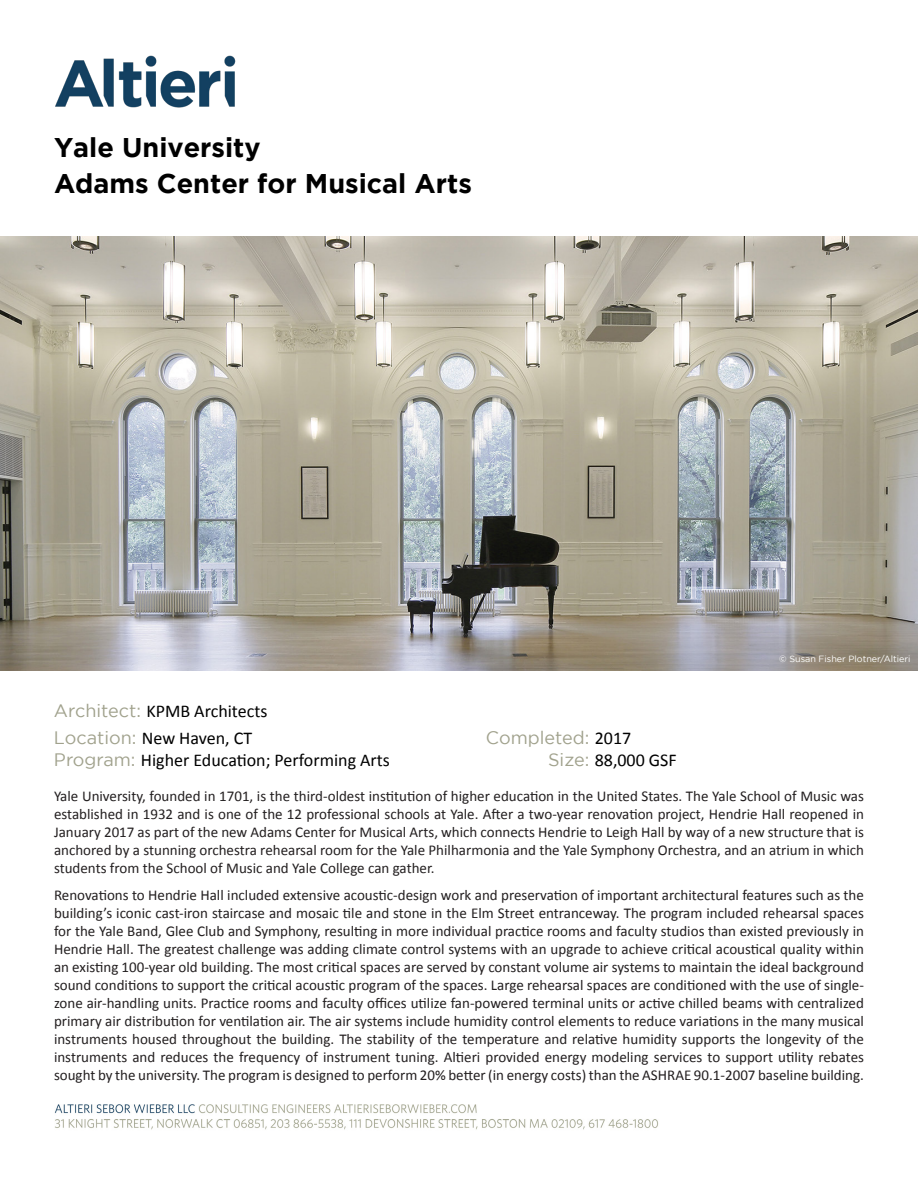
<style>
.page{position:relative;width:918px;height:1188px;background:#fff}
.page>*{position:absolute;margin:0;border:0;box-sizing:border-box;transform-origin:0 0}
.t1{font:700 27px "Gotham";color:#000}
.t2{font:18px "Calibri";color:#000}
.t3{font:18px "Gotham";color:#a1a28d}
.t4{font:15px/18px "Calibri";color:#231f20;text-align:justify}
.t5{font:9px "Gotham";color:#fff}
.s1{font-family:"Gotham";color:#a1a28d}
.s2{font-family:"Calibri";color:#000}
</style>
<div class="page">
<img style="left:54px;top:1105px;width:605px;height:25px">
<img style="left:0;top:236px;width:918px;height:434px">
<img style="left:55px;top:55px;width:180px;height:53px">
<p class="t1" style="left:54px;top:131px;width:208px">Yale University</p>
<p class="t1" style="left:54px;top:168px;width:419px">Adams Center for Musical Arts</p>
<p class="t2" style="left:54px;top:699px;width:215px"><span class="s1">Architect:</span> KPMB Architects</p>
<p class="t2" style="left:54px;top:726px;width:200px"><span class="s1">Location:</span> New Haven, CT</p>
<p class="t3" style="left:486px;top:728px;width:147px">Completed: <span class="s2">2017</span></p>
<p class="t2" style="left:54px;top:747px;width:337px"><span class="s1">Program:</span> Higher Education; Performing Arts</p>
<p class="t2" style="left:548px;top:747px;width:130px"><span class="s1">Size:</span> 88,000 GSF</p>
<p class="t5" style="left:779px;top:654px;width:133px">© Susan Fisher Plotner/Altieri</p>
<p class="t4" style="left:54px;top:787px;width:811px">Yale University, founded in 1701, is the third-oldest institution of higher education in the United States. The Yale School of Music was established in 1932 and is one of the 12 professional schools at Yale. After a two-year renovation project, Hendrie Hall reopened in January 2017 as part of the new Adams Center for Musical Arts, which connects Hendrie to Leigh Hall by way of a new structure that is anchored by a stunning orchestra rehearsal room for the Yale Philharmonia and the Yale Symphony Orchestra, and an atrium in which students from the School of Music and Yale College can gather.</p>
<p class="t4" style="left:54px;top:886px;width:812px">Renovations to Hendrie Hall included extensive acoustic-design work and preservation of important architectural features such as the building’s iconic cast-iron staircase and mosaic tile and stone in the Elm Street entranceway. The program included rehearsal spaces for the Yale Band, Glee Club and Symphony, resulting in more individual practice rooms and faculty studios than existed previously in Hendrie Hall. The greatest challenge was adding climate control systems with an upgrade to achieve critical acoustical quality within an existing 100-year old building. The most critical spaces are served by constant volume air systems to maintain the ideal background sound conditions to support the critical acoustic program of the spaces. Large rehearsal spaces are conditioned with the use of single&shy;zone air-handling units. Practice rooms and faculty offices utilize fan-powered terminal units or active chilled beams with centralized primary air distribution for ventilation air. The air systems include humidity control elements to reduce variations in the many musical instruments housed throughout the building. The stability of the temperature and relative humidity supports the longevity of the instruments and reduces the frequency of instrument tuning. Altieri provided energy modeling services to support utility rebates sought by the university. The program is designed to perform 20% better (in energy costs) than the ASHRAE 90.1-2007 baseline building.</p>
</div>
